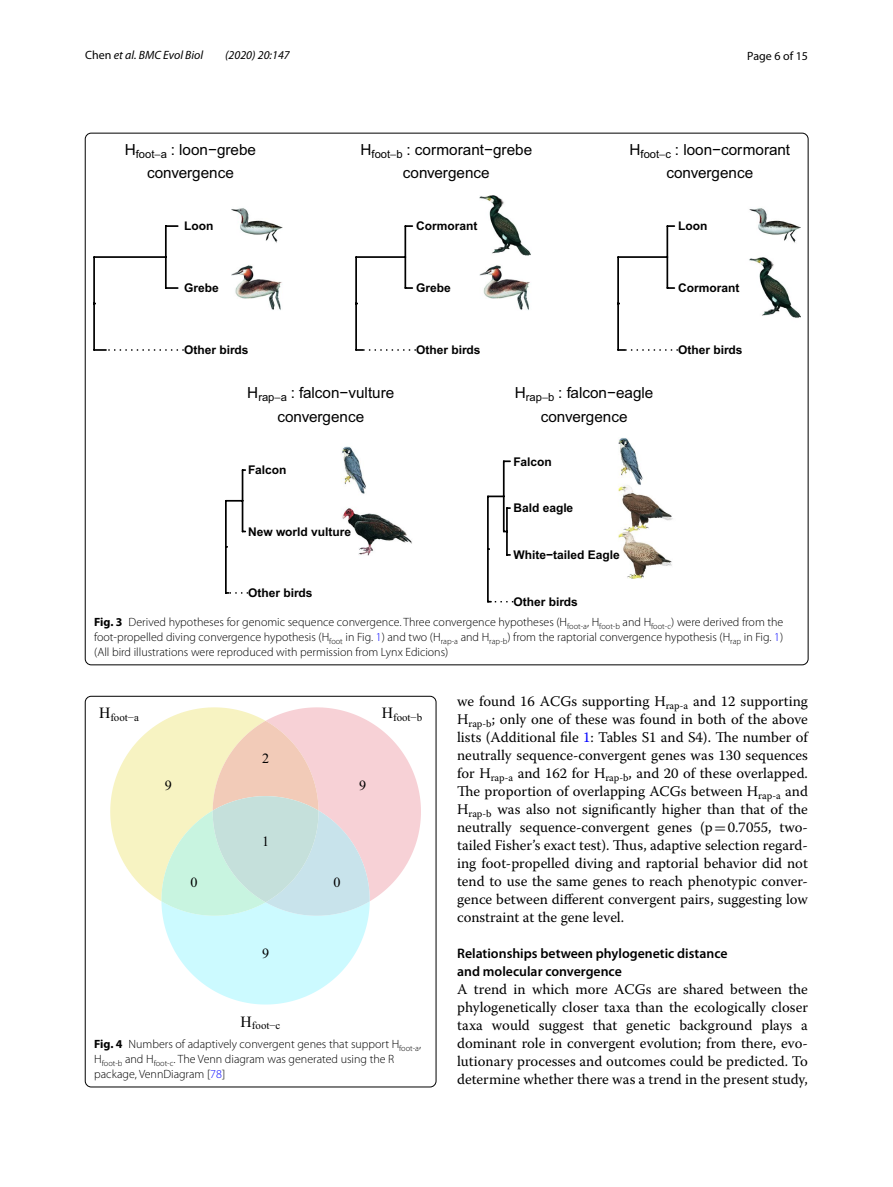
<style>
.page{position:relative;width:893px;height:1187px;background:#fff}
.page>*{position:absolute;margin:0;border:0;box-sizing:border-box;transform-origin:0 0}
.t1{font:15.3px/23.1px "Arial MT3";color:#000;text-align:center}
.t2{font:14.7px/18px "Warnock Pro";color:#000;text-align:justify}
.t3{font:14.1px "Times New Roman";color:#000}
.t4{font:600 13.8px/18px "Myriad Pro";color:#000}
.t5{font:300 12px/15px "Myriad Pro";color:#000;text-align:justify}
.t6{font:12px "Arial Bold MT5";color:#000}
.t7{font:italic 12px "Myriad Pro";color:#000}
.t8{font:12px "Myriad Pro";color:#000}
.t9{font:10.95px "Times New Roman";color:#000}
.s1{font-style:normal}
.s2{font-weight:700}
.s3{color:#00f}
.s4{font-family:"MTSY"}
</style>
<div class="page">
<img style="left:232px;top:196px;width:568px;height:382px">
<svg style="left:166px;top:225px;width:12px;height:2px"></svg>
<svg style="left:166px;top:287px;width:12px;height:2px"></svg>
<hr style="left:94px;top:256px;width:72px;height:2px;background:#000">
<hr style="left:165px;top:226px;width:2px;height:31px;background:#000">
<hr style="left:165px;top:257px;width:2px;height:31px;background:#000">
<hr style="left:93px;top:303px;width:2px;height:47px;background:#000">
<hr style="left:93px;top:257px;width:2px;height:46px;background:#000">
<svg style="left:94px;top:349px;width:90px;height:2px"></svg>
<svg style="left:405px;top:225px;width:7px;height:2px"></svg>
<svg style="left:405px;top:287px;width:7px;height:2px"></svg>
<hr style="left:356px;top:256px;width:49px;height:2px;background:#000">
<hr style="left:404px;top:226px;width:2px;height:31px;background:#000">
<hr style="left:404px;top:257px;width:2px;height:31px;background:#000">
<hr style="left:355px;top:303px;width:2px;height:47px;background:#000">
<hr style="left:355px;top:257px;width:2px;height:46px;background:#000">
<svg style="left:356px;top:349px;width:60px;height:2px"></svg>
<svg style="left:667px;top:287px;width:7px;height:2px"></svg>
<svg style="left:667px;top:225px;width:7px;height:2px"></svg>
<hr style="left:618px;top:256px;width:49px;height:2px;background:#000">
<hr style="left:666px;top:257px;width:2px;height:31px;background:#000">
<hr style="left:666px;top:226px;width:2px;height:31px;background:#000">
<hr style="left:617px;top:303px;width:2px;height:47px;background:#000">
<hr style="left:617px;top:257px;width:2px;height:46px;background:#000">
<svg style="left:618px;top:349px;width:60px;height:2px"></svg>
<svg style="left:227px;top:500px;width:15px;height:1px"></svg>
<hr style="left:242px;top:470px;width:1px;height:30px;background:#000">
<hr style="left:242px;top:500px;width:1px;height:31px;background:#000">
<hr style="left:225px;top:547px;width:2px;height:46px;background:#000">
<hr style="left:225px;top:500px;width:2px;height:47px;background:#000">
<svg style="left:488px;top:495px;width:15px;height:2px"></svg>
<hr style="left:503px;top:461px;width:2px;height:35px;background:#000">
<hr style="left:506px;top:508px;width:2px;height:23px;background:#000">
<hr style="left:506px;top:531px;width:2px;height:24px;background:#000">
<hr style="left:487px;top:549px;width:2px;height:52px;background:#000">
<hr style="left:503px;top:496px;width:2px;height:35px;background:#000">
<hr style="left:487px;top:496px;width:2px;height:53px;background:#000">
<svg style="left:488px;top:601px;width:25px;height:1px"></svg>
<svg style="left:110px;top:707px;width:311px;height:297px"></svg>
<div style="left:85px;top:696px;width:351px;height:391px;border:1px solid #000;border-radius:6px"></div>
<p class="t7" style="left:85px;top:48px;width:120px"><span class="s1">Chen</span> et al. BMC Evol Biol</p>
<p class="t7" style="left:225px;top:48px;width:66px">(2020) 20:147</p>
<p class="t8" style="left:747px;top:48px;width:62px">Page 6 of 15</p>
<p class="t1" style="left:125px;top:138px;width:133px">H<sub>foot</sub>−<sub>a</sub> : loon−grebe convergence</p>
<p class="t1" style="left:361px;top:138px;width:173px">H<sub>foot</sub>−<sub>b</sub> : cormorant−grebe convergence</p>
<p class="t1" style="left:630px;top:138px;width:162px">H<sub>foot</sub>−<sub>c</sub> : loon−cormorant convergence</p>
<p class="t6" style="left:184px;top:218px;width:31px">Loon</p>
<p class="t6" style="left:416px;top:218px;width:63px">Cormorant</p>
<p class="t6" style="left:678px;top:218px;width:31px">Loon</p>
<p class="t6" style="left:184px;top:280px;width:36px">Grebe</p>
<p class="t6" style="left:416px;top:280px;width:36px">Grebe</p>
<p class="t6" style="left:678px;top:280px;width:63px">Cormorant</p>
<p class="t6" style="left:184px;top:342px;width:66px">Other birds</p>
<p class="t6" style="left:416px;top:342px;width:66px">Other birds</p>
<p class="t6" style="left:678px;top:342px;width:66px">Other birds</p>
<p class="t1" style="left:247px;top:381px;width:149px;line-height:24.2px">H<sub>rap</sub>−<sub>a</sub> : falcon−vulture convergence</p>
<p class="t6" style="left:248px;top:462px;width:40px">Falcon</p>
<p class="t6" style="left:248px;top:523px;width:104px">New world vulture</p>
<p class="t6" style="left:248px;top:585px;width:66px">Other birds</p>
<p class="t1" style="left:515px;top:381px;width:140px;line-height:24.2px">H<sub>rap</sub>−<sub>b</sub> : falcon−eagle convergence</p>
<p class="t6" style="left:513px;top:453px;width:40px">Falcon</p>
<p class="t6" style="left:513px;top:500px;width:61px">Bald eagle</p>
<p class="t6" style="left:513px;top:547px;width:108px">White−tailed Eagle</p>
<p class="t6" style="left:513px;top:593px;width:66px">Other birds</p>
<p class="t5" style="left:94px;top:614px;width:691px"><span class="s2">Fig. 3</span> Derived hypotheses for genomic sequence convergence. Three convergence hypotheses (H<sub>foot-a</sub>, H<sub>foot-b</sub> and H<sub>foot-c</sub>) were derived from the foot-propelled diving convergence hypothesis (H<sub>foot</sub> in Fig. <span class="s3">1</span>) and two (H<sub>rap-a</sub> and H<sub>rap-b</sub>) from the raptorial convergence hypothesis (H<sub>rap</sub> in Fig. <span class="s3">1</span>) (All bird illustrations were reproduced with permission from Lynx Edicions)</p>
<p class="t9" style="left:99px;top:709px;width:41px"><sup>H</sup>foot−a</p>
<p class="t9" style="left:382px;top:709px;width:42px"><sup>H</sup>foot−b</p>
<p class="t3" style="left:165px;top:775px;width:9px">9</p>
<p class="t3" style="left:190px;top:872px;width:9px">0</p>
<p class="t3" style="left:262px;top:749px;width:9px">2</p>
<p class="t3" style="left:262px;top:831px;width:9px">1</p>
<p class="t3" style="left:262px;top:943px;width:9px">9</p>
<p class="t3" style="left:359px;top:775px;width:9px">9</p>
<p class="t3" style="left:334px;top:872px;width:9px">0</p>
<p class="t9" style="left:241px;top:1018px;width:41px"><sup>H</sup>foot−c</p>
<p class="t5" style="left:94px;top:1036px;width:328px;text-align:left"><span class="s2">Fig. 4</span> Numbers of adaptively convergent genes that support H<sub>foot-a</sub>,<br>H<sub>foot-b</sub> and H<sub>foot-c</sub>. The Venn diagram was generated using the R package, VennDiagram [<span class="s3">78</span>]</p>
<p class="t2" style="left:457px;top:691px;width:352px">we found 16 ACGs supporting H<sub>rap-a</sub> and 12 supporting H<sub>rap-b</sub>; only one of these was found in both of the above lists (Additional file <span class="s3">1</span>: Tables S1 and S4). The number of neutrally sequence-convergent genes was 130 sequences for H<sub>rap-a</sub> and 162 for H<sub>rap-b</sub>, and 20 of these overlapped.<br>The proportion of overlapping ACGs between H<sub>rap-a</sub> and H<sub>rap-b</sub> was also not significantly higher than that of the neutrally sequence-convergent genes (p<span class="s4">=</span>0.7055, two&shy;tailed Fisher’s exact test). Thus, adaptive selection regard&shy;ing foot-propelled diving and raptorial behavior did not tend to use the same genes to reach phenotypic conver&shy;gence between different convergent pairs, suggesting low constraint at the gene level.</p>
<p class="t4" style="left:457px;top:943px;width:272px">Relationships between phylogenetic distance and molecular convergence</p>
<p class="t2" style="left:457px;top:979px;width:352px">A trend in which more ACGs are shared between the phylogenetically closer taxa than the ecologically closer taxa would suggest that genetic background plays a dominant role in convergent evolution; from there, evo&shy;lutionary processes and outcomes could be predicted. To determine whether there was a trend in the present study,</p>
</div>
